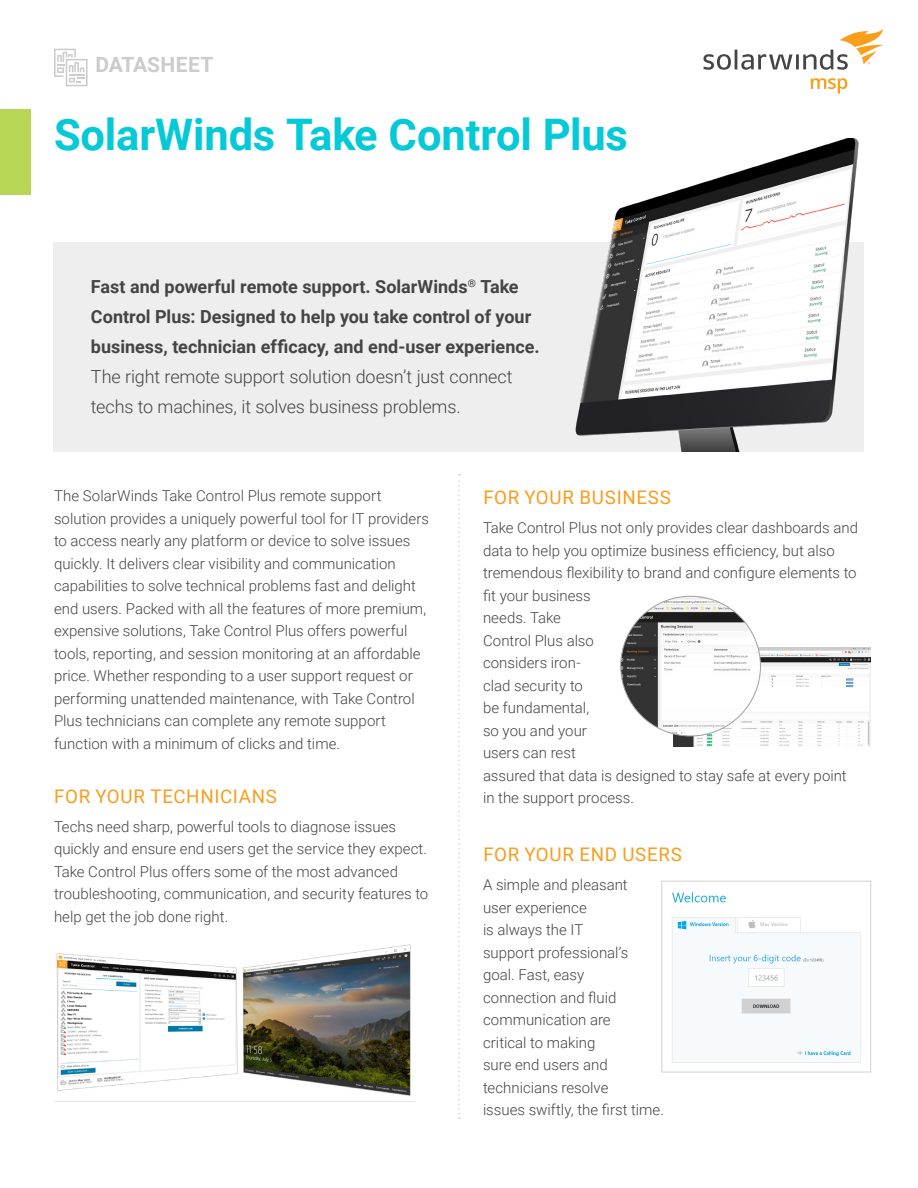
<style>
.page{position:relative;width:918px;height:1188px;background:#fff}
.page>*{position:absolute;margin:0;border:0;box-sizing:border-box;transform-origin:0 0}
.Name_of_Datasheet{font:700 43.5px "Roboto";letter-spacing:-.005em;color:#04c9d7}
.t1{font:700 21px "Roboto";letter-spacing:.01em;color:#ccc}
.Section_Headline{font:18.75px "Roboto";letter-spacing:.035em;color:#f99d1c}
.Introduction{font:700 18px/30px "Roboto";color:#444}
.Body_Copy{font:300 15px/22.5px "Roboto";color:#444}
.s1{font-weight:300}
</style>
<div class="page">
<svg style="left:54px;top:49px;width:34px;height:37px"></svg>
<svg style="left:811px;top:78px;width:36px;height:15px"></svg>
<svg style="left:704px;top:30px;width:178px;height:40px"></svg>
<div style="left:0;top:110px;width:30px;height:85px;background:#b8d757"></div>
<div style="left:53px;top:242px;width:811px;height:210px;background:#eee"></div>
<img style="left:575px;top:138px;width:284px;height:314px">
<svg style="left:458px;top:474px;width:2px;height:645px"></svg>
<img style="left:673px;top:647px;width:198px;height:100px">
<img style="left:621px;top:596px;width:139px;height:140px;border-radius:70px">
<img style="left:672px;top:892px;width:189px;height:171px">
<div style="left:662px;top:881px;width:209px;height:191px;border:1px solid #d1d1d1"></div>
<img style="left:54px;top:945px;width:362px;height:157px">
<h2 class="t1" style="left:95px;top:50px;width:120px">DATASHEET</h2>
<p class="Name_of_Datasheet" style="left:54px;top:104px;width:575px">SolarWinds Take Control Plus</p>
<p class="Introduction" style="left:91px;top:271px;width:450px">Fast and powerful remote support. SolarWinds<sup>®</sup> Take Control Plus: Designed to help you take control of your business, technician efficacy, and end-user experience.<br><span class="s1">The right remote support solution doesn’t just connect techs to machines, it solves business problems.</span></p>
<p class="Body_Copy" style="left:54px;top:484px;width:377px">The SolarWinds Take Control Plus remote support solution provides a uniquely powerful tool for IT providers to access nearly any platform or device to solve issues quickly. It delivers clear visibility and communication capabilities to solve technical problems fast and delight end users. Packed with all the features of more premium, expensive solutions, Take Control Plus offers powerful tools, reporting, and session monitoring at an affordable price. Whether responding to a user support request or performing unattended maintenance, with Take Control Plus technicians can complete any remote support function with a minimum of clicks and time.</p>
<p class="Section_Headline" style="left:483px;top:484px;width:189px">FOR YOUR BUSINESS</p>
<p class="Body_Copy" style="left:483px;top:516px;width:377px">Take Control Plus not only provides clear dashboards and data to help you optimize business efficiency, but also tremendous flexibility to brand and configure elements to fit your business<br>needs. Take<br>Control Plus also<br>considers iron-<br>clad security to<br>be fundamental,<br>so you and your<br>users can rest<br>assured that data is designed to stay safe at every point</p>
<p class="Section_Headline" style="left:54px;top:783px;width:224px">FOR YOUR TECHNICIANS</p>
<p class="Body_Copy" style="left:483px;top:786px;width:153px">in the support process.</p>
<p class="Body_Copy" style="left:54px;top:815px;width:376px">Techs need sharp, powerful tools to diagnose issues quickly and ensure end users get the service they expect.<br>Take Control Plus offers some of the most advanced troubleshooting, communication, and security features to help get the job done right.</p>
<p class="Section_Headline" style="left:483px;top:841px;width:200px">FOR YOUR END USERS</p>
<p class="Body_Copy" style="left:483px;top:873px;width:182px">A simple and pleasant<br>user experience<br>is always the IT<br>support professional’s goal. Fast, easy<br>connection and fluid communication are<br>critical to making<br>sure end users and technicians resolve<br>issues swiftly, the first time.</p>
</div>
